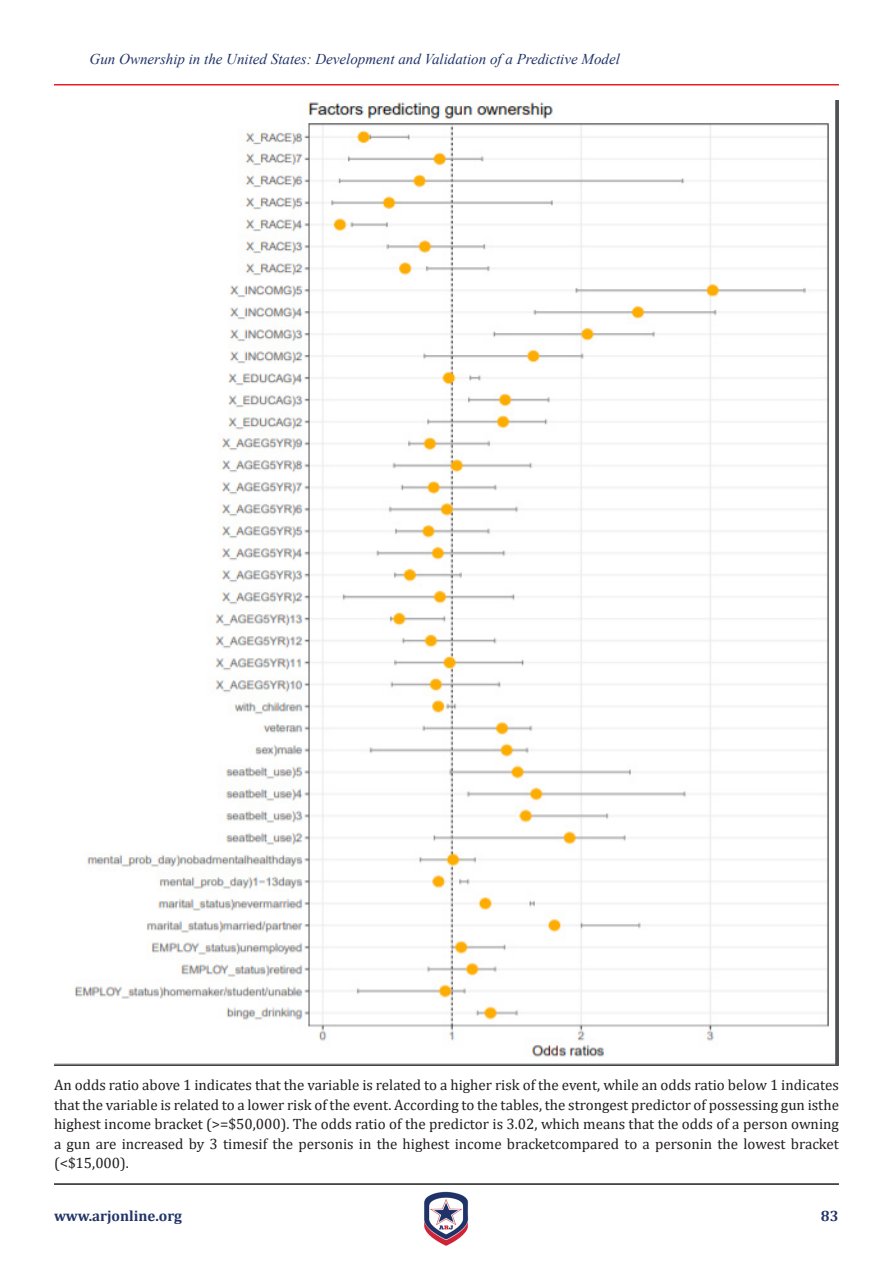
<style>
.page{position:relative;width:893px;height:1263px;background:#fff}
.page>*{position:absolute;margin:0;border:0;box-sizing:border-box;transform-origin:0 0}
.t1{font:15px/19.5px "Cambria";color:#231f20;text-align:justify}
.t2{font:italic 15px "Times New Roman";color:#213368}
.t3{font:700 15px "Cambria";color:#213368}
</style>
<div class="page">
<img style="left:424px;top:1191px;width:45px;height:55px">
<hr style="left:54px;top:1183px;width:785px;height:2px;background:#231f20">
<hr style="left:54px;top:84px;width:785px;height:2px;background:#ed1c24">
<img style="left:54px;top:101px;width:785px;height:964px">
<p class="t2" style="left:90px;top:49px;width:532px">Gun Ownership in the United States: Development and Validation of a Predictive Model</p>
<p class="t1" style="left:54px;top:1075px;width:786px">An odds ratio above 1 indicates that the variable is related to a higher risk of the event, while an odds ratio below 1 indicates that the variable is related to a lower risk of the event. According to the tables, the strongest predictor of possessing gun isthe highest income bracket (&gt;=$50,000). The odds ratio of the predictor is 3.02, which means that the odds of a person owning a gun are increased by 3 timesif the personis in the highest income bracketcompared to a personin the lowest bracket (&lt;$15,000).</p>
<p class="t3" style="left:54px;top:1205px;width:130px">www.arjonline.org</p>
<p class="t3" style="left:821px;top:1205px;width:19px">83</p>
</div>
